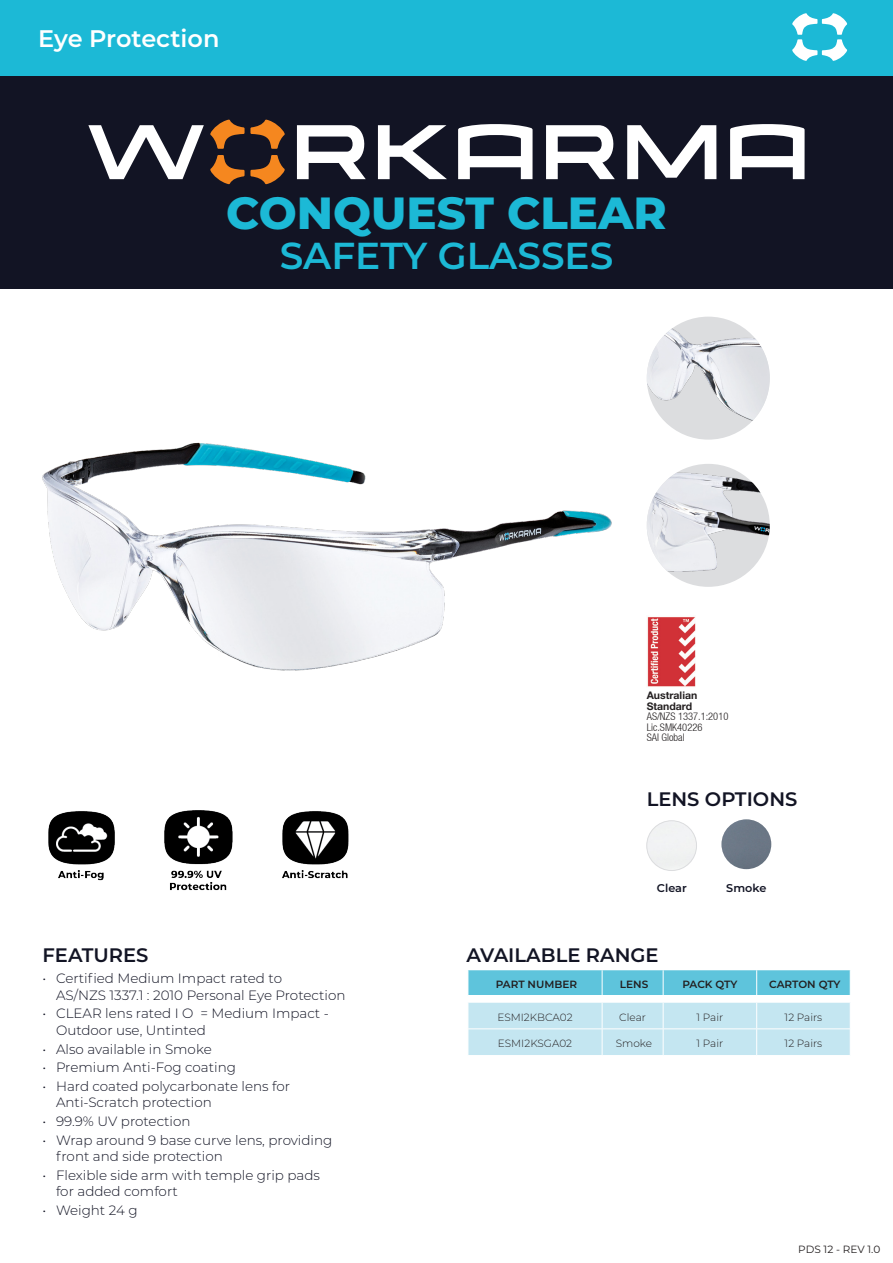
<style>
.page{position:relative;width:893px;height:1263px;background:#fff}
.page>*{position:absolute;margin:0;border:0;box-sizing:border-box;transform-origin:0 0}
.Product_Name{font:800 45px "Montserrat";color:#1cb9d6}
.Product_Category{font:600 37.5px "Montserrat";color:#1cb9d6}
.t1{font:600 24px "Montserrat";color:#fff}
.Headings{font:600 19.5px "Montserrat";color:#121424}
.t2{font:300 13.5px/16.5px "Montserrat";color:#121424}
.Lens_Icon_Text{font:600 11.25px "Montserrat";color:#121424}
.t3{font:300 10.5px "Montserrat";color:#231f20}
.t4{font:300 condensed 10.5px "Helvetica Neue LT";color:#231f20}
.t5{font:600 10.5px "Montserrat";color:#231f20}
.t6{font:700 10.5px "Helvetica Neue";color:#231f20}
.t7{font:10.5px "Montserrat";color:#231f20}
</style>
<div class="page">
<div style="left:0;top:0;width:893px;height:77px;background:#1cb9d6;border:2px solid #1cb9d6"></div>
<svg style="left:792px;top:13px;width:55px;height:48px"></svg>
<div style="left:0;top:77px;width:893px;height:212px;background:#121424"></div>
<svg style="left:88px;top:125px;width:116px;height:54px"></svg>
<svg style="left:297px;top:125px;width:69px;height:54px"></svg>
<svg style="left:378px;top:125px;width:69px;height:54px"></svg>
<svg style="left:546px;top:125px;width:69px;height:54px"></svg>
<svg style="left:627px;top:125px;width:89px;height:54px"></svg>
<svg style="left:458px;top:124px;width:75px;height:55px"></svg>
<svg style="left:730px;top:124px;width:75px;height:55px"></svg>
<svg style="left:210px;top:120px;width:75px;height:29px"></svg>
<svg style="left:210px;top:155px;width:75px;height:29px"></svg>
<svg style="left:468px;top:1002px;width:382px;height:53px;background:#c6e7f1"></svg>
<div style="left:468px;top:970px;width:383px;height:25px;background:#5ec4dc"></div>
<div style="left:475px;top:1033px;width:120px;height:18px;background:#c4e6f1"></div>
<img style="left:647px;top:464px;width:123px;height:123px;border-radius:61px">
<img style="left:647px;top:317px;width:123px;height:123px;border-radius:61px">
<img style="left:43px;top:442px;width:569px;height:229px">
<div style="left:721px;top:819px;width:50px;height:50px;background:#6b7786;border-radius:25px"></div>
<div style="left:647px;top:821px;width:49px;height:49px;background:#f1f2f2;border-radius:25px"></div>
<div style="left:647px;top:820px;width:50px;height:51px;border:1px solid #dcdddf;border-radius:50%"></div>
<img style="left:48px;top:811px;width:67px;height:70px">
<img style="left:164px;top:810px;width:69px;height:81px">
<img style="left:282px;top:811px;width:67px;height:68px">
<img style="left:647px;top:617px;width:49px;height:70px">
<h3 class="t1" style="left:38px;top:21px;width:183px">Eye Protection</h3>
<p class="Product_Name" style="left:226px;top:180px;width:442px">CONQUEST CLEAR</p>
<p class="Product_Category" style="left:280px;top:229px;width:335px">SAFETY GLASSES</p>
<p class="t6" style="left:647px;top:689px;width:52px">Australian</p>
<p class="t6" style="left:647px;top:700px;width:47px">Standard</p>
<p class="t4" style="left:647px;top:711px;width:83px">AS/NZS 1337.1:2010</p>
<p class="t4" style="left:647px;top:721px;width:57px">Lic.SMK40226</p>
<p class="t4" style="left:647px;top:732px;width:39px">SAI Global</p>
<p class="Headings" style="left:647px;top:785px;width:152px">LENS OPTIONS</p>
<p class="Lens_Icon_Text" style="left:657px;top:880px;width:31px">Clear</p>
<p class="Lens_Icon_Text" style="left:726px;top:880px;width:42px">Smoke</p>
<p class="Headings" style="left:43px;top:941px;width:107px">FEATURES</p>
<p class="Headings" style="left:466px;top:941px;width:194px">AVAILABLE RANGE</p>
<p class="t2" style="left:56px;top:970px;width:291px;text-indent:-14px">• Certified Medium Impact rated to<br>AS/NZS 1337.1 : 2010 Personal Eye Protection</p>
<p class="t2" style="left:56px;top:1005px;width:274px;text-indent:-14px">• CLEAR lens rated I O = Medium Impact -<br>Outdoor use, Untinted</p>
<p class="t2" style="left:43px;top:1040px;width:171px">• Also available in Smoke</p>
<p class="t2" style="left:43px;top:1059px;width:195px">• Premium Anti-Fog coating</p>
<p class="t2" style="left:56px;top:1077px;width:236px;text-indent:-14px">• Hard coated polycarbonate lens for<br>Anti-Scratch protection</p>
<p class="t2" style="left:43px;top:1112px;width:150px">• 99.9% UV protection</p>
<p class="t2" style="left:56px;top:1131px;width:278px;text-indent:-14px">• Wrap around 9 base curve lens, providing front and side protection</p>
<p class="t2" style="left:56px;top:1166px;width:265px;text-indent:-14px">• Flexible side arm with temple grip pads for added comfort</p>
<p class="t2" style="left:43px;top:1201px;width:97px">• Weight 24 g</p>
<p class="t5" style="left:496px;top:977px;width:83px">PART NUMBER</p>
<p class="t5" style="left:620px;top:977px;width:30px">LENS</p>
<p class="t5" style="left:682px;top:977px;width:56px">PACK QTY</p>
<p class="t5" style="left:769px;top:977px;width:73px">CARTON QTY</p>
<p class="t3" style="left:497px;top:1010px;width:77px">ESMI2KBCA02</p>
<p class="t3" style="left:619px;top:1010px;width:28px">Clear</p>
<p class="t3" style="left:696px;top:1010px;width:28px">1 Pair</p>
<p class="t3" style="left:785px;top:1010px;width:39px">12 Pairs</p>
<p class="t3" style="left:498px;top:1036px;width:76px">ESMI2KSGA02</p>
<p class="t3" style="left:616px;top:1036px;width:38px">Smoke</p>
<p class="t3" style="left:696px;top:1036px;width:28px">1 Pair</p>
<p class="t3" style="left:785px;top:1036px;width:39px">12 Pairs</p>
<p class="t7" style="left:798px;top:1242px;width:84px">PDS 12 - REV 1.0</p>
</div>
